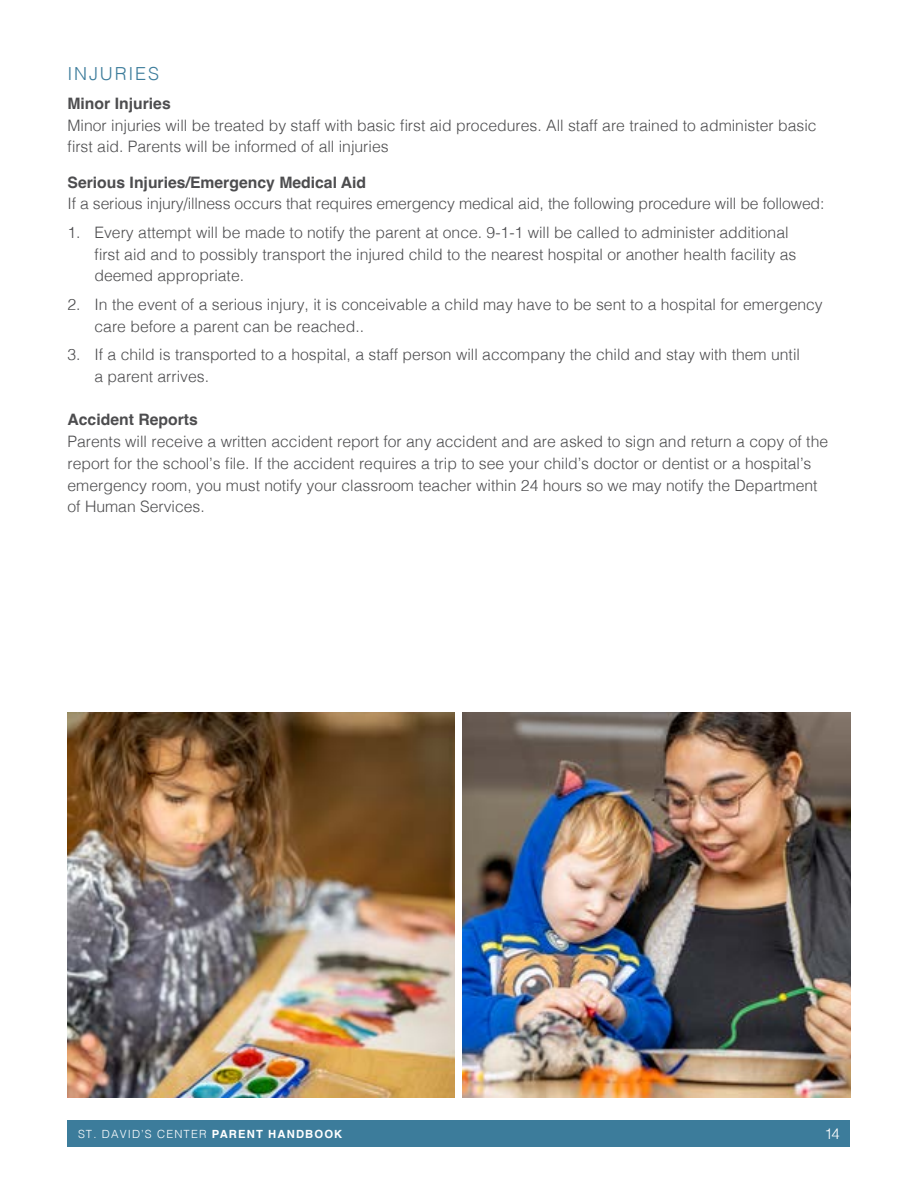
<style>
.page{position:relative;width:918px;height:1188px;background:#fff}
.page>*{position:absolute;margin:0;border:0;box-sizing:border-box;transform-origin:0 0}
.t1{font:300 18px "Helvetica";letter-spacing:.1em;color:#3c7c9b}
.t2{font:300 15.75px/21.8px "Helvetica";color:#4d4d4f}
.t3{font:700 15.75px "Helvetica";color:#4d4d4f}
.t4{font:300 15px "Helvetica";color:#fff}
.t5{font:300 11.25px "Helvetica";letter-spacing:.1em;color:#fff}
.s1{font-weight:700}
</style>
<div class="page">
<img style="left:68px;top:713px;width:782px;height:384px">
<div style="left:456px;top:708px;width:6px;height:389px;background:#fff"></div>
<div style="left:68px;top:1120px;width:782px;height:28px;background:#3c7c9b"></div>
<p class="t1" style="left:68px;top:59px;width:93px">INJURIES</p>
<p class="t3" style="left:68px;top:94px;width:105px">Minor Injuries</p>
<p class="t2" style="left:68px;top:113px;width:751px">Minor injuries will be treated by staff with basic first aid procedures. All staff are trained to administer basic first aid. Parents will be informed of all injuries</p>
<p class="t3" style="left:68px;top:173px;width:300px">Serious Injuries/Emergency Medical Aid</p>
<p class="t2" style="left:68px;top:192px;width:758px">If a serious injury/illness occurs that requires emergency medical aid, the following procedure will be followed:</p>
<p class="t2" style="left:94px;top:220px;width:704px;text-indent:-27px">1. Every attempt will be made to notify the parent at once. 9-1-1 will be called to administer additional first aid and to possibly transport the injured child to the nearest hospital or another health facility as deemed appropriate.</p>
<p class="t2" style="left:94px;top:292px;width:730px;text-indent:-27px">2. In the event of a serious injury, it is conceivable a child may have to be sent to a hospital for emergency care before a parent can be reached..</p>
<p class="t2" style="left:94px;top:343px;width:707px;text-indent:-27px">3. If a child is transported to a hospital, a staff person will accompany the child and stay with them until a parent arrives.</p>
<p class="t3" style="left:68px;top:410px;width:132px">Accident Reports</p>
<p class="t2" style="left:68px;top:430px;width:762px">Parents will receive a written accident report for any accident and are asked to sign and return a copy of the report for the school’s file. If the accident requires a trip to see your child’s doctor or dentist or a hospital’s emergency room, you must notify your classroom teacher within 24 hours so we may notify the Department of Human Services.</p>
<p class="t5" style="left:78px;top:1125px;width:266px">ST. DAVID’S CENTER <span class="s1">PARENT HANDBOOK</span></p>
<p class="t4" style="left:825px;top:1121px;width:17px">14</p>
</div>
